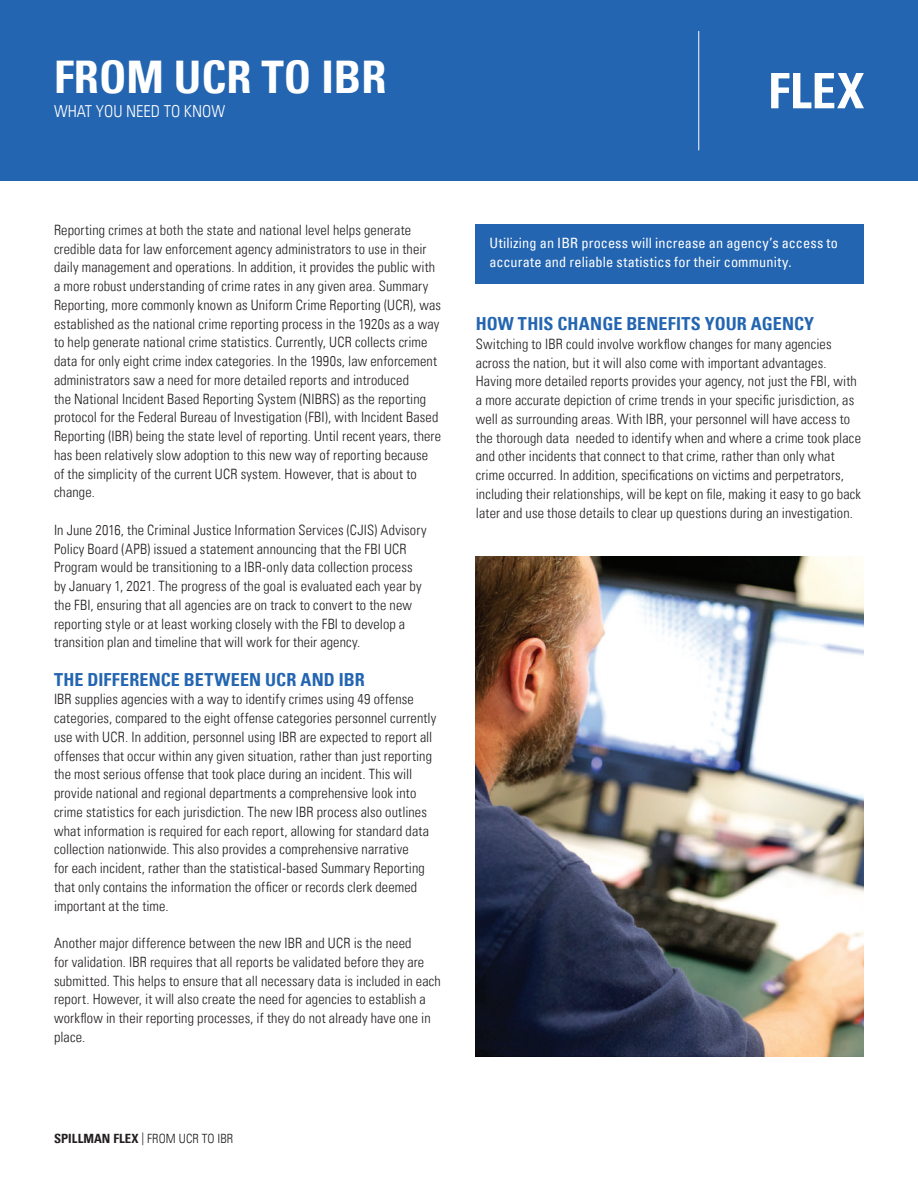
<style>
.page{position:relative;width:918px;height:1188px;background:#fff}
.page>*{position:absolute;margin:0;border:0;box-sizing:border-box;transform-origin:0 0}
.t1{font:700 condensed 45px "Univers LT";color:#fff}
.t2{font:700 condensed 18px "Univers LT";letter-spacing:.005em;color:#2365b1}
.t3{font:300 condensed 16.5px "Univers LT";color:#fff}
.t4{font:300 condensed 14.25px/18.8px "Univers LT";letter-spacing:.01em;color:#231f20}
.t5{font:condensed 14.25px/18.8px "Univers LT";letter-spacing:.01em;color:#fff}
.t6{font:300 condensed 12.75px "Univers LT";letter-spacing:.005em;color:#231f20}
.s1{font-weight:700}
</style>
<div class="page">
<div style="left:476px;top:225px;width:388px;height:59px;background:#2365b1"></div>
<img style="left:476px;top:557px;width:388px;height:499px">
<div style="left:0;top:0;width:918px;height:181px;background:#2365b1"></div>
<svg style="left:771px;top:73px;width:93px;height:35px"></svg>
<hr style="left:698px;top:31px;width:1px;height:119px;background:#fff">
<p class="t1" style="left:54px;top:50px;width:334px">FROM UCR TO IBR</p>
<p class="t3" style="left:54px;top:102px;width:173px">WHAT YOU NEED TO KNOW</p>
<p class="t4" style="left:54px;top:220px;width:389px">Reporting crimes at both the state and national level helps generate credible data for law enforcement agency administrators to use in their daily management and operations. In addition, it provides the public with a more robust understanding of crime rates in any given area. Summary Reporting, more commonly known as Uniform Crime Reporting (UCR), was established as the national crime reporting process in the 1920s as a way to help generate national crime statistics. Currently, UCR collects crime data for only eight crime index categories. In the 1990s, law enforcement administrators saw a need for more detailed reports and introduced<br>the National Incident Based Reporting System (NIBRS) as the reporting protocol for the Federal Bureau of Investigation (FBI), with Incident Based Reporting (IBR) being the state level of reporting. Until recent years, there has been relatively slow adoption to this new way of reporting because of the simplicity of the current UCR system. However, that is about to change.</p>
<p class="t4" style="left:54px;top:520px;width:374px">In June 2016, the Criminal Justice Information Services (CJIS) Advisory Policy Board (APB) issued a statement announcing that the FBI UCR Program would be transitioning to a IBR-only data collection process by January 1, 2021. The progress of the goal is evaluated each year by the FBI, ensuring that all agencies are on track to convert to the new reporting style or at least working closely with the FBI to develop a transition plan and timeline that will work for their agency.</p>
<p class="t2" style="left:54px;top:668px;width:312px">THE DIFFERENCE BETWEEN UCR AND IBR</p>
<p class="t4" style="left:54px;top:690px;width:384px">IBR supplies agencies with a way to identify crimes using 49 offense categories, compared to the eight offense categories personnel currently use with UCR. In addition, personnel using IBR are expected to report all offenses that occur within any given situation, rather than just reporting the most serious offense that took place during an incident. This will provide national and regional departments a comprehensive look into crime statistics for each jurisdiction. The new IBR process also outlines what information is required for each report, allowing for standard data collection nationwide. This also provides a comprehensive narrative<br>for each incident, rather than the statistical-based Summary Reporting that only contains the information the officer or records clerk deemed important at the time.</p>
<p class="t4" style="left:54px;top:934px;width:388px">Another major difference between the new IBR and UCR is the need<br>for validation. IBR requires that all reports be validated before they are submitted. This helps to ensure that all necessary data is included in each report. However, it will also create the need for agencies to establish a workflow in their reporting processes, if they do not already have one in place.</p>
<p class="t6" style="left:54px;top:1131px;width:181px"><span class="s1">SPILLMAN FLEX</span> | FROM UCR TO IBR</p>
<p class="t5" style="left:489px;top:234px;width:350px">Utilizing an IBR process will increase an agency’s access to accurate and reliable statistics for their community.</p>
<p class="t2" style="left:476px;top:313px;width:340px">HOW THIS CHANGE BENEFITS YOUR AGENCY</p>
<p class="t4" style="left:476px;top:335px;width:387px">Switching to IBR could involve workflow changes for many agencies across the nation, but it will also come with important advantages.<br>Having more detailed reports provides your agency, not just the FBI, with a more accurate depiction of crime trends in your specific jurisdiction, as well as surrounding areas. With IBR, your personnel will have access to the thorough data needed to identify when and where a crime took place and other incidents that connect to that crime, rather than only what crime occurred. In addition, specifications on victims and perpetrators, including their relationships, will be kept on file, making it easy to go back later and use those details to clear up questions during an investigation.</p>
</div>
